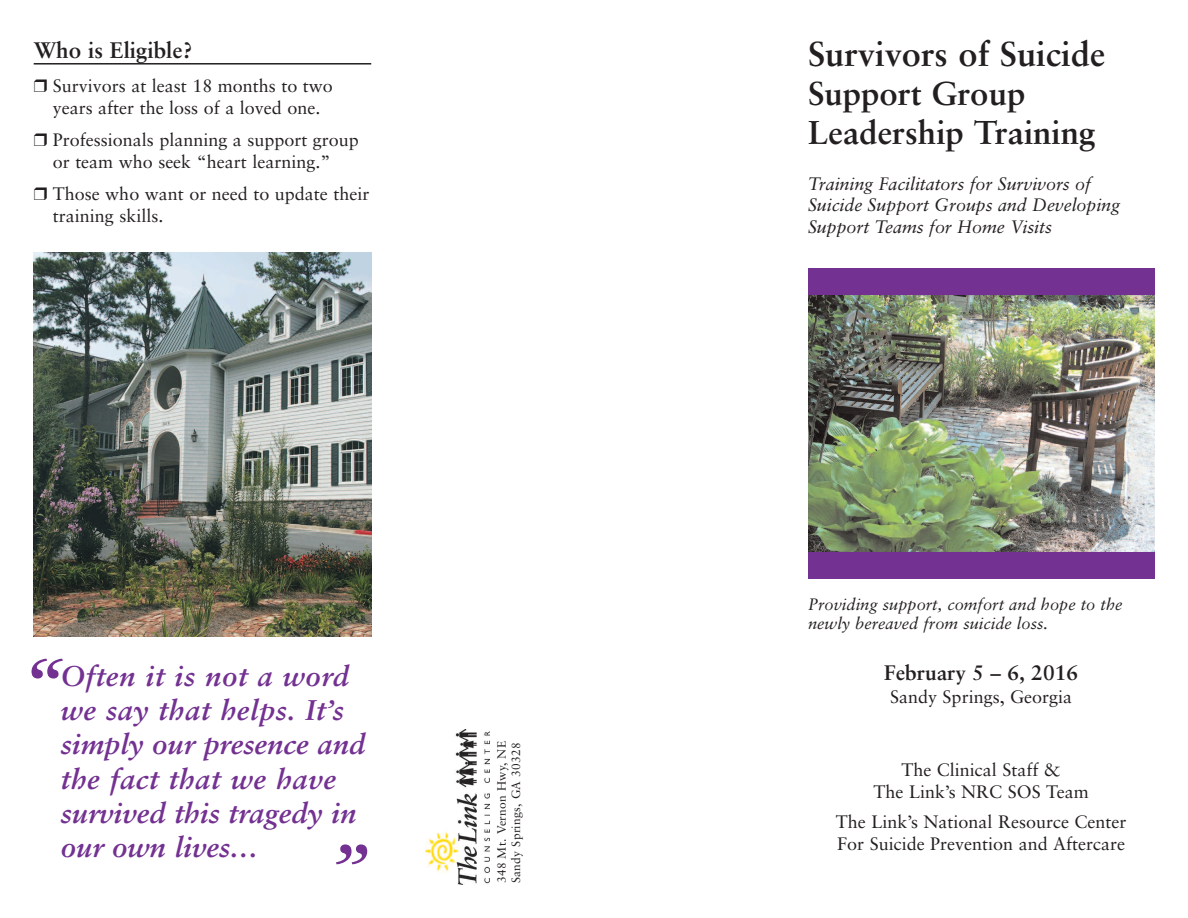
<style>
.page{position:relative;width:1188px;height:918px;background:#fff}
.page>*{position:absolute;margin:0;border:0;box-sizing:border-box;transform-origin:0 0}
.t1{font:italic 700 70.5px "Sabon";color:#733191}
.t2{font:700 34.5px "Sabon";color:#231f20}
.t3{font:700 33px/39px "Sabon";color:#231f20}
.t4{font:italic 700 28.5px/34.2px "Sabon";color:#733191}
.t5{font:700 22.5px "Sabon";color:#231f20}
.t6{font:700 21px "Sabon";color:#231f20}
.t7{font:18px/21.8px "Sabon";color:#231f20;text-align:center}
.t8{font:italic 18px/21.6px "Sabon";letter-spacing:-.005em;color:#231f20}
.t9{font:italic 16.5px/19.8px "Sabon";color:#231f20}
.t10{font:12px/14.4px "Sabon";letter-spacing:.02em;color:#231f20}
</style>
<div class="page">
<hr style="left:34px;top:63px;width:337px;height:2px;background:#231f20">
<img style="left:34px;top:252px;width:337px;height:384px">
<img style="left:425px;top:729px;width:65px;height:155px">
<img style="left:808px;top:295px;width:346px;height:257px">
<div style="left:808px;top:268px;width:346px;height:27px;background:#733191"></div>
<div style="left:808px;top:552px;width:346px;height:27px;background:#733191"></div>
<p class="t5" style="left:34px;top:40px;width:160px">Who is Eligible?</p>
<p class="t7" style="left:34px;top:76px;width:301px">❒ Survivors at least 18 months to two years after the loss of a loved one.</p>
<p class="t7" style="left:34px;top:131px;width:327px">❒ Professionals planning a support group or team who seek “heart learning.”</p>
<p class="t7" style="left:53px;top:185px;width:318px;text-align:left;text-indent:-19px">❒ Those who want or need to update their training skills.</p>
<h1 class="t1" style="left:24px;top:654px;width:38px">“</h1>
<h3 class="t4" style="left:61px;top:661px;width:306px">Often it is not a word we say that helps. It’s simply our presence and the fact that we have survived this tragedy in our own lives…</h3>
<h1 class="t1" style="left:330px;top:840px;width:38px">”</h1>
<p class="t10" style="left:495px;top:883px;width:144px;rotate:-90deg">348 Mt. Vernon Hwy, NE<br>Sandy Springs, GA 30328</p>
<h2 class="t2" style="left:808px;top:40px;width:299px">Survivors of Suicide</h2>
<h3 class="t3" style="left:808px;top:77px;width:289px">Support Group<br>Leadership Training</h3>
<p class="t8" style="left:808px;top:174px;width:314px">Training Facilitators for Survivors of<br>Suicide Support Groups and Developing<br>Support Teams for Home Visits</p>
<p class="t9" style="left:808px;top:595px;width:316px">Providing support, comfort and hope to the newly bereaved from suicide loss.</p>
<p class="t6" style="left:884px;top:664px;width:195px">February 5 – 6, 2016</p>
<p class="t7" style="left:890px;top:687px;width:184px">Sandy Springs, Georgia</p>
<p class="t7" style="left:874px;top:761px;width:217px">The Clinical Staff &amp;<br>The Link’s NRC SOS Team</p>
<p class="t7" style="left:836px;top:813px;width:292px;text-align:left">The Link’s National Resource Center<br>For Suicide Prevention and Aftercare</p>
</div>
